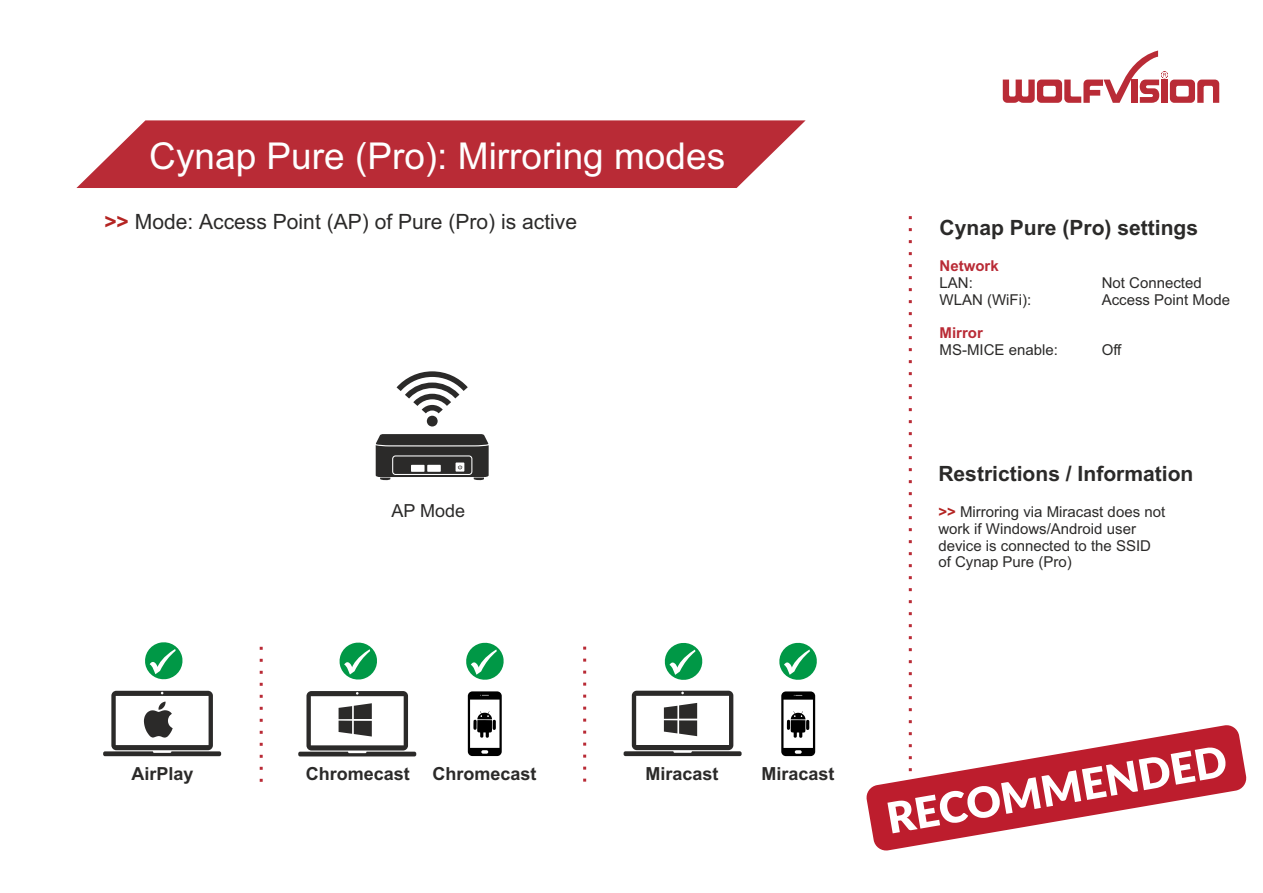
<style>
.page{position:relative;width:1263px;height:893px;background:#fff}
.page>*{position:absolute;margin:0;border:0;box-sizing:border-box;transform-origin:0 0}
.t1{font:37.05px "Arial";color:#fefefe}
.t2{font:700 21px "Arial";color:#2b2a29}
.t3{font:21px "Arial";color:#2b2a29}
.t4{font:700 18px "Arial";color:#2b2a29}
.t5{font:18px "Arial";color:#2b2a29}
.t6{font:15px/16.8px "Arial";color:#2b2a29}
.t7{font:700 15px "Arial";color:#b92b36}
.s1{font-weight:700;color:#b42422}
</style>
<div class="page">
<svg style="left:376px;top:434px;width:113px;height:47px;background:#555453"></svg>
<svg style="left:397px;top:371px;width:71px;height:55px"></svg>
<svg style="left:1003px;top:51px;width:216px;height:52px"></svg>
<svg style="left:909px;top:216px;width:3px;height:508px"></svg>
<svg style="left:339px;top:642px;width:38px;height:38px"></svg>
<svg style="left:103px;top:691px;width:118px;height:65px"></svg>
<svg style="left:145px;top:642px;width:38px;height:38px"></svg>
<svg style="left:664px;top:643px;width:39px;height:37px"></svg>
<svg style="left:779px;top:642px;width:38px;height:38px"></svg>
<svg style="left:583px;top:647px;width:3px;height:135px"></svg>
<svg style="left:466px;top:642px;width:38px;height:38px"></svg>
<svg style="left:260px;top:647px;width:3px;height:135px"></svg>
<svg style="left:298px;top:691px;width:118px;height:65px"></svg>
<svg style="left:468px;top:691px;width:34px;height:65px"></svg>
<svg style="left:624px;top:691px;width:118px;height:65px"></svg>
<svg style="left:781px;top:691px;width:34px;height:65px"></svg>
<svg style="left:866px;top:725px;width:381px;height:126px"></svg>
<svg style="left:76px;top:120px;width:730px;height:68px;background:#c0404a"></svg>
<h1 class="t1" style="left:149px;top:142px;width:577px">Cynap Pure (Pro): Mirroring modes</h1>
<h2 class="t3" style="left:104px;top:214px;width:474px"><span class="s1">&gt;&gt;</span> Mode: Access Point (AP) of Pure (Pro) is active</h2>
<p class="t5" style="left:392px;top:504px;width:75px">AP Mode</p>
<p class="t4" style="left:131px;top:767px;width:64px">AirPlay</p>
<p class="t4" style="left:306px;top:767px;width:232px">Chromecast Chromecast</p>
<p class="t4" style="left:645px;top:767px;width:75px">Miracast</p>
<p class="t4" style="left:761px;top:767px;width:75px">Miracast</p>
<h2 class="t2" style="left:939px;top:219px;width:260px">Cynap Pure (Pro) settings</h2>
<p class="t7" style="left:940px;top:260px;width:61px">Network</p>
<p class="t6" style="left:940px;top:276px;width:35px">LAN:</p>
<p class="t6" style="left:1102px;top:276px;width:102px">Not Connected</p>
<p class="t6" style="left:940px;top:292px;width:93px">WLAN (WiFi):</p>
<p class="t6" style="left:1102px;top:292px;width:130px">Access Point Mode</p>
<p class="t7" style="left:940px;top:327px;width:45px">Mirror</p>
<p class="t6" style="left:940px;top:343px;width:120px">MS-MICE enable:</p>
<p class="t6" style="left:1102px;top:343px;width:21px">Off</p>
<h2 class="t2" style="left:938px;top:465px;width:257px">Restrictions / Information</h2>
<p class="t6" style="left:938px;top:505px;width:228px"><span class="s1">&gt;&gt;</span> Mirroring via Miracast does not work if Windows/Android user device is connected to the SSID of Cynap Pure (Pro)</p>
</div>
